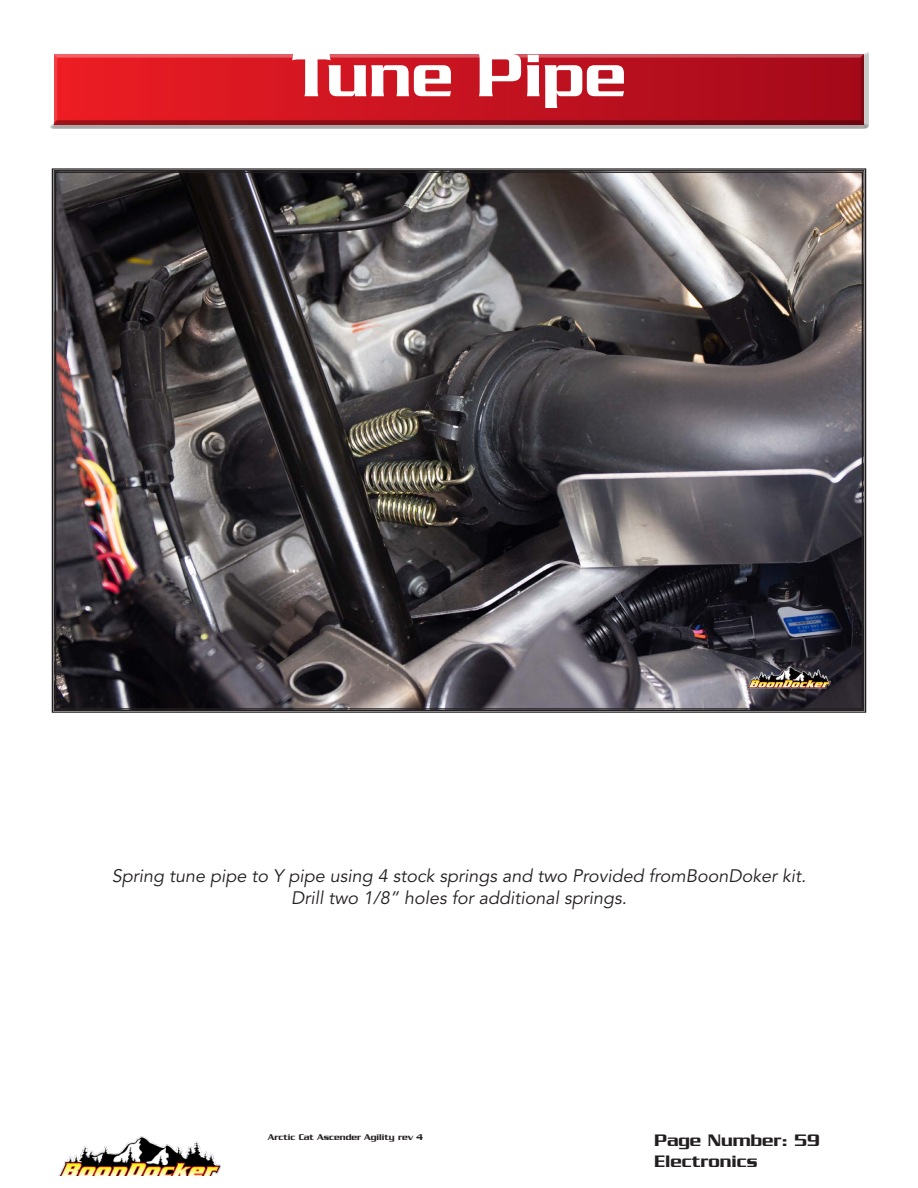
<style>
.page{position:relative;width:918px;height:1188px;background:#fff}
.page>*{position:absolute;margin:0;border:0;box-sizing:border-box;transform-origin:0 0}
.t1{font:500 66px "Serpentine";color:#fff}
.t2{font:italic 18px "Avenir LT Std";color:#231f20}
.t3{font:500 18px/21.6px "Serpentine";color:#231f20}
.t4{font:500 9px "Serpentine";color:#231f20}
</style>
<div class="page">
<img style="left:59px;top:1136px;width:161px;height:39px">
<svg style="left:51px;top:168px;width:816px;height:545px;background:#555153"></svg>
<div style="left:49px;top:51px;width:820px;height:78px;background:#231f20;opacity:.75"></div>
<h1 class="t1" style="left:292px;top:38px;width:336px">Tune Pipe</h1>
<p class="t2" style="left:112px;top:866px;width:696px">Spring tune pipe to Y pipe using 4 stock springs and two Provided fromBoonDoker kit.</p>
<p class="t2" style="left:291px;top:887px;width:337px">Drill two 1/8” holes for additional springs.</p>
<p class="t4" style="left:268px;top:1132px;width:156px">Arctic Cat Ascender Agility rev 4</p>
<p class="t3" style="left:654px;top:1129px;width:167px">Page Number: 59<br>Electronics</p>
</div>
